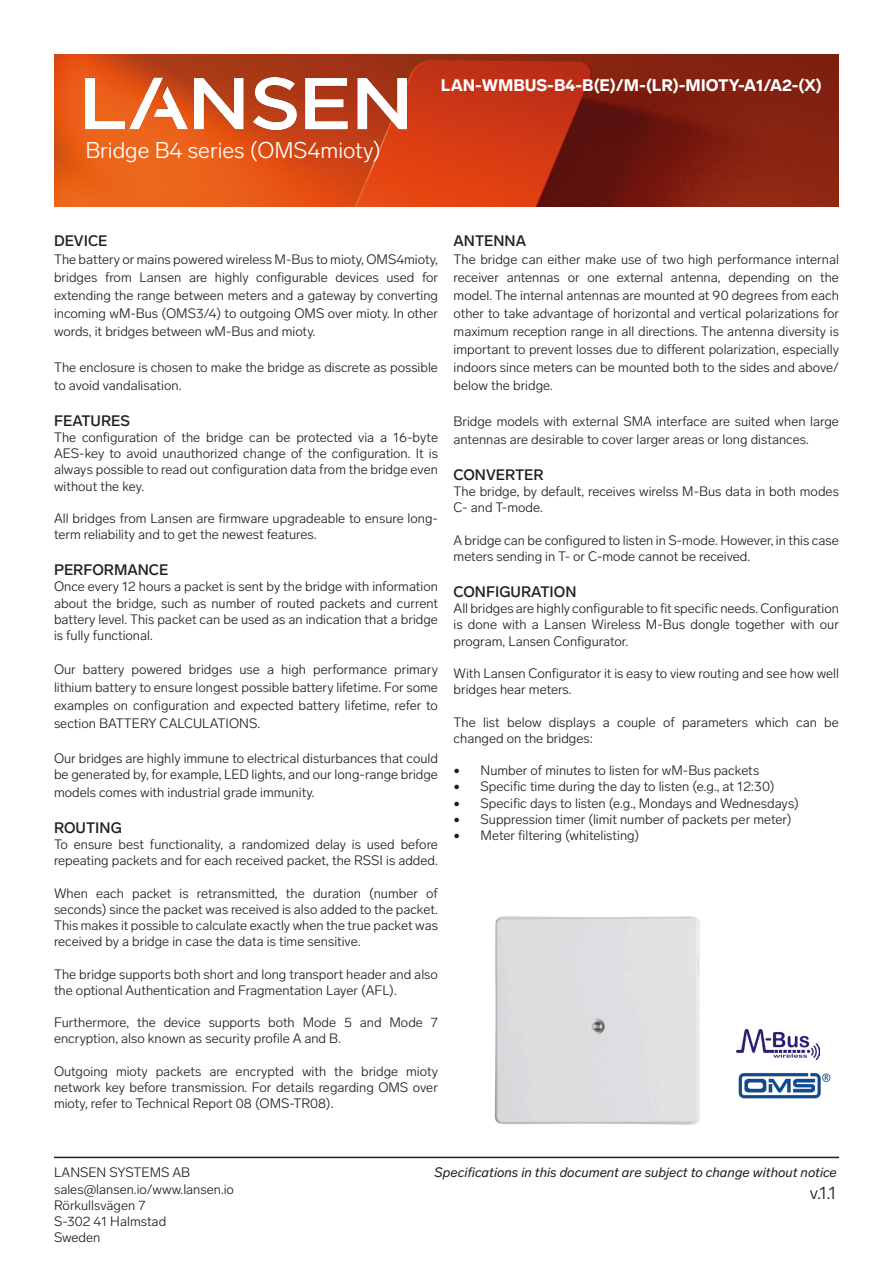
<style>
.page{position:relative;width:893px;height:1263px;background:#fff}
.page>*{position:absolute;margin:0;border:0;box-sizing:border-box;transform-origin:0 0}
.t1{font:300 22.5px "Lab Grotesque";color:#fff}
.t2{font:300 18px "Lab Grotesque";color:#231f20}
.t3{font:900 16.5px "Lab Grotesque";color:#fff}
.t4{font:500 15px "Lab Grotesque";color:#231f20}
.t5{font:300 13.5px/16.2px "Lab Grotesque";color:#231f20}
.t6{font:italic 13.5px "Lab Grotesque";color:#231f20}
</style>
<div class="page">
<img style="left:54px;top:54px;width:785px;height:152px">
<img style="left:85px;top:77px;width:321px;height:52px">
<hr style="left:54px;top:1157px;width:785px;height:1px;background:#231f20">
<img style="left:494px;top:916px;width:206px;height:209px">
<img style="left:736px;top:1029px;width:83px;height:30px">
<img style="left:738px;top:1073px;width:92px;height:26px">
<p class="t1" style="left:85px;top:136px;width:297px">Bridge B4 series (OMS4mioty)</p>
<p class="t3" style="left:441px;top:74px;width:383px">LAN-WMBUS-B4-B(E)/M-(LR)-MIOTY-A1/A2-(X)</p>
<p class="t4" style="left:54px;top:230px;width:55px">DEVICE</p>
<p class="t5" style="left:54px;top:250px;width:385px;line-height:18px;text-align:justify">The battery or mains powered wireless M-Bus to mioty, OMS4mioty, bridges from Lansen are highly configurable devices used for extending the range between meters and a gateway by converting incoming wM-Bus (OMS3/4) to outgoing OMS over mioty. In other words, it bridges between wM-Bus and mioty.</p>
<p class="t5" style="left:54px;top:358px;width:385px;line-height:18px">The enclosure is chosen to make the bridge as discrete as possible to avoid vandalisation.</p>
<p class="t4" style="left:54px;top:410px;width:78px">FEATURES</p>
<p class="t5" style="left:54px;top:429px;width:386px;text-align:justify">The configuration of the bridge can be protected via a 16-byte AES-key to avoid unauthorized change of the configuration. It is always possible to read out configuration data from the bridge even without the key.</p>
<p class="t5" style="left:54px;top:510px;width:385px">All bridges from Lansen are firmware upgradeable to ensure long&shy;term reliability and to get the newest features.</p>
<p class="t4" style="left:54px;top:560px;width:116px">PERFORMANCE</p>
<p class="t5" style="left:54px;top:578px;width:386px;text-align:justify">Once every 12 hours a packet is sent by the bridge with information about the bridge, such as number of routed packets and current battery level. This packet can be used as an indication that a bridge is fully functional.</p>
<p class="t5" style="left:54px;top:660px;width:386px;line-height:18px;text-align:justify">Our battery powered bridges use a high performance primary lithium battery to ensure longest possible battery lifetime. For some examples on configuration and expected battery lifetime, refer to section BATTERY CALCULATIONS.</p>
<p class="t5" style="left:54px;top:749px;width:385px">Our bridges are highly immune to electrical disturbances that could be generated by, for example, LED lights, and our long-range bridge</p>
<p class="t5" style="left:54px;top:783px;width:262px">models comes with industrial grade immunity.</p>
<p class="t4" style="left:54px;top:817px;width:69px">ROUTING</p>
<p class="t5" style="left:54px;top:836px;width:385px">To ensure best functionality, a randomized delay is used before repeating packets and for each received packet, the RSSI is added.</p>
<p class="t5" style="left:54px;top:884px;width:386px;text-align:justify">When each packet is retransmitted, the duration (number of seconds) since the packet was received is also added to the packet.<br>This makes it possible to calculate exactly when the true packet was received by a bridge in case the data is time sensitive.</p>
<p class="t5" style="left:54px;top:965px;width:385px">The bridge supports both short and long transport header and also the optional Authentication and Fragmentation Layer (AFL).</p>
<p class="t5" style="left:54px;top:1014px;width:385px">Furthermore, the device supports both Mode 5 and Mode 7 encryption, also known as security profile A and B.</p>
<p class="t5" style="left:54px;top:1062px;width:386px;text-align:justify">Outgoing mioty packets are encrypted with the bridge mioty network key before transmission. For details regarding OMS over mioty, refer to Technical Report 08 (OMS-TR08).</p>
<p class="t4" style="left:454px;top:230px;width:74px">ANTENNA</p>
<p class="t5" style="left:454px;top:250px;width:387px;line-height:18px;text-align:justify">The bridge can either make use of two high performance internal receiver antennas or one external antenna, depending on the model. The internal antennas are mounted at 90 degrees from each other to take advantage of horizontal and vertical polarizations for maximum reception range in all directions. The antenna diversity is important to prevent losses due to different polarization, especially indoors since meters can be mounted both to the sides and above/ below the bridge.</p>
<p class="t5" style="left:454px;top:412px;width:387px;line-height:18px">Bridge models with external SMA interface are suited when large antennas are desirable to cover larger areas or long distances.</p>
<p class="t4" style="left:454px;top:464px;width:92px">CONVERTER</p>
<p class="t5" style="left:454px;top:483px;width:387px">The bridge, by default, receives wirelss M-Bus data in both modes<br>C- and T-mode.</p>
<p class="t5" style="left:454px;top:531px;width:387px">A bridge can be configured to listen in S-mode. However, in this case meters sending in T- or C-mode cannot be received.</p>
<p class="t4" style="left:454px;top:581px;width:124px">CONFIGURATION</p>
<p class="t5" style="left:454px;top:600px;width:387px;text-align:justify">All bridges are highly configurable to fit specific needs. Configuration is done with a Lansen Wireless M-Bus dongle together with our program, Lansen Configurator.</p>
<p class="t5" style="left:454px;top:665px;width:387px">With Lansen Configurator it is easy to view routing and see how well bridges hear meters.</p>
<p class="t5" style="left:454px;top:713px;width:387px">The list below displays a couple of parameters which can be changed on the bridges:</p>
<p class="t5" style="left:454px;top:762px;width:307px">• Number of minutes to listen for wM-Bus packets</p>
<p class="t5" style="left:454px;top:778px;width:322px">• Specific time during the day to listen (e.g., at 12:30)</p>
<p class="t5" style="left:454px;top:794px;width:347px">• Specific days to listen (e.g., Mondays and Wednesdays)</p>
<p class="t5" style="left:454px;top:810px;width:340px">• Suppression timer (limit number of packets per meter)</p>
<p class="t5" style="left:454px;top:827px;width:187px">• Meter filtering (whitelisting)</p>
<p class="t5" style="left:54px;top:1164px;width:138px">LANSEN SYSTEMS AB</p>
<p class="t5" style="left:54px;top:1180px;width:182px">sales@lansen.io/www.lansen.io</p>
<p class="t5" style="left:54px;top:1197px;width:93px">Rörkullsvägen 7</p>
<p class="t5" style="left:54px;top:1213px;width:114px">S-302 41 Halmstad</p>
<p class="t5" style="left:54px;top:1229px;width:48px">Sweden</p>
<p class="t6" style="left:434px;top:1164px;width:404px">Specifications in this document are subject to change without notice</p>
<p class="t2" style="left:810px;top:1181px;width:28px">v.1.1</p>
</div>
